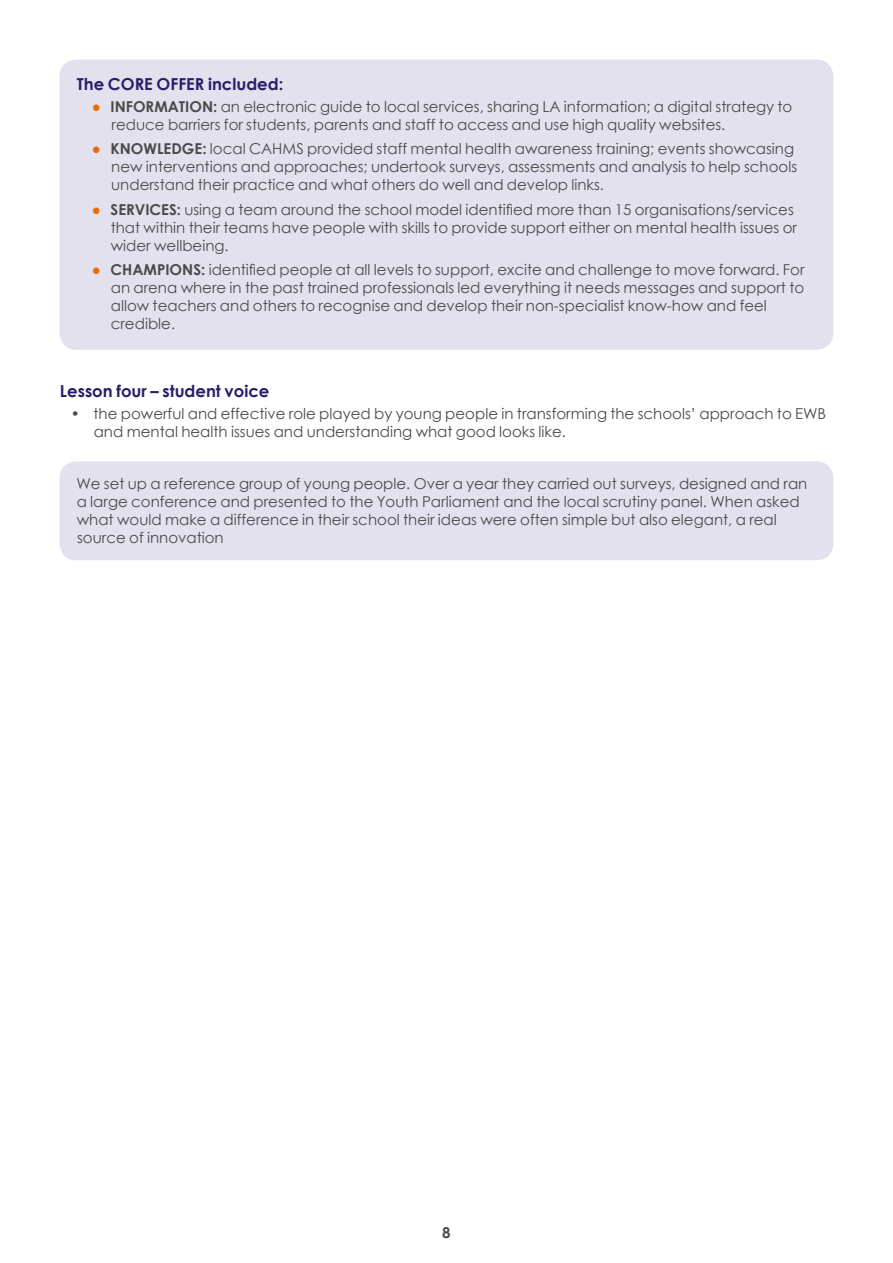
<style>
.page{position:relative;width:893px;height:1263px;background:#fff}
.page>*{position:absolute;margin:0;border:0;box-sizing:border-box;transform-origin:0 0}
.t1{font:700 16.5px "Century Gothic";color:#281e69}
.t2{font:15px/18px "Century Gothic";color:#4a4a49}
.t3{font:700 15px "Century Gothic";color:#4a4a49}
.s1{color:#ed6b06}
.s2{font-weight:700}
</style>
<div class="page">
<div style="left:60px;top:60px;width:773px;height:290px;background:#e4e1ef;border-radius:17px"></div>
<div style="left:60px;top:461px;width:773px;height:99px;background:#e4e1ef;border-radius:17px"></div>
<p class="t1" style="left:77px;top:71px;width:208px">The CORE OFFER included:</p>
<p class="t2" style="left:112px;top:97px;width:682px;text-indent:-20px"><span class="s1">●</span> <span class="s2">INFORMATION:</span> an electronic guide to local services, sharing LA information; a digital strategy to reduce barriers for students, parents and staff to access and use high quality websites.</p>
<p class="t2" style="left:111px;top:140px;width:688px;text-indent:-19px"><span class="s1">●</span> <span class="s2">KNOWLEDGE:</span> local CAHMS provided staff mental health awareness training; events showcasing new interventions and approaches; undertook surveys, assessments and analysis to help schools understand their practice and what others do well and develop links.</p>
<p class="t2" style="left:111px;top:200px;width:688px;text-indent:-19px"><span class="s1">●</span> <span class="s2">SERVICES:</span> using a team around the school model identified more than 15 organisations/services that within their teams have people with skills to provide support either on mental health issues or wider wellbeing.</p>
<p class="t2" style="left:111px;top:260px;width:695px;text-indent:-19px"><span class="s1">●</span> <span class="s2">CHAMPIONS:</span> identified people at all levels to support, excite and challenge to move forward. For an arena where in the past trained professionals led everything it needs messages and support to allow teachers and others to recognise and develop their non-specialist know-how and feel credible.</p>
<p class="t1" style="left:60px;top:379px;width:211px">Lesson four – student voice</p>
<p class="t2" style="left:94px;top:405px;width:734px;text-indent:-23px">• the powerful and effective role played by young people in transforming the schools’ approach to EWB and mental health issues and understanding what good looks like.</p>
<p class="t2" style="left:76px;top:474px;width:732px">We set up a reference group of young people. Over a year they carried out surveys, designed and ran a large conference and presented to the Youth Parliament and the local scrutiny panel. When asked what would make a difference in their school their ideas were often simple but also elegant, a real source of innovation</p>
<p class="t3" style="left:442px;top:1221px;width:10px">8</p>
</div>
